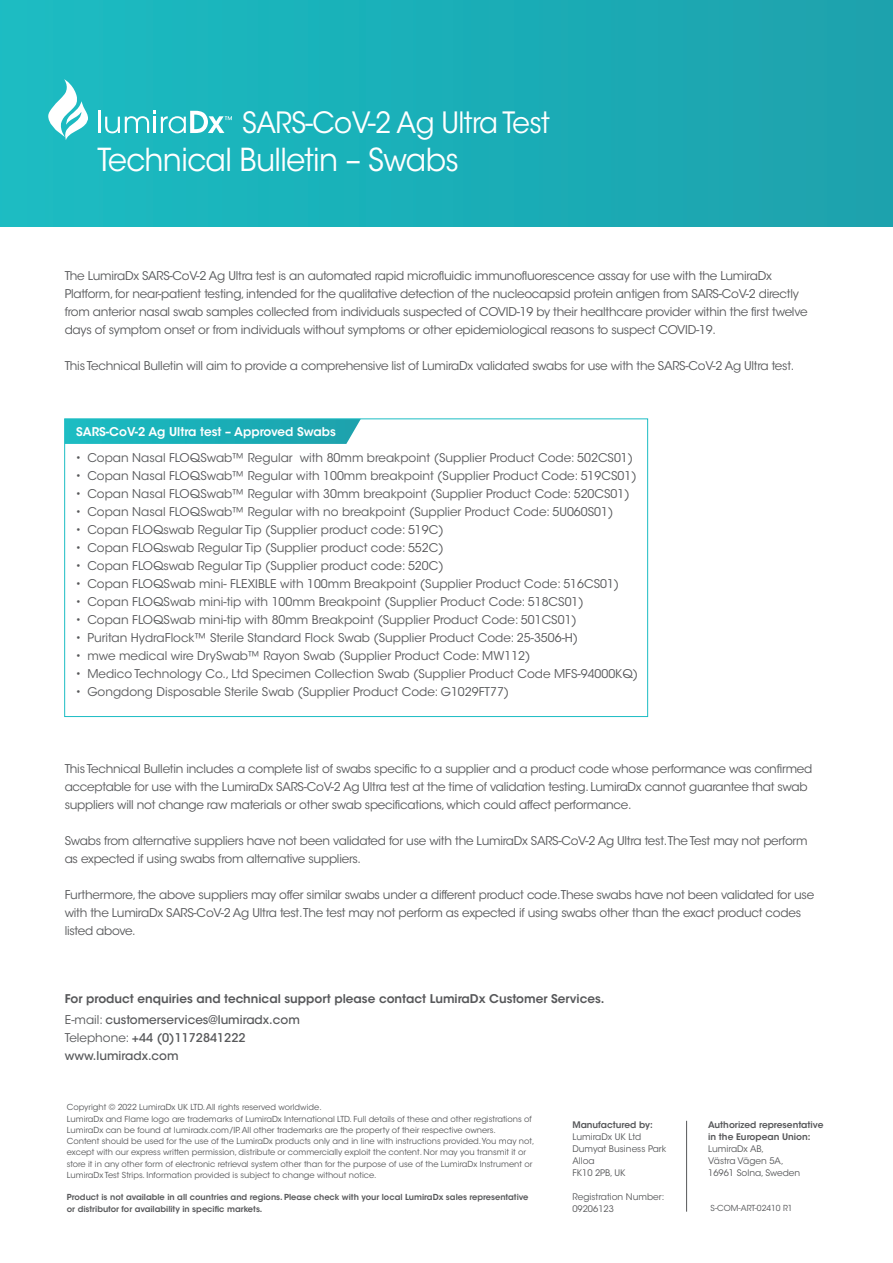
<style>
.page{position:relative;width:893px;height:1263px;background:#fff}
.page>*{position:absolute;margin:0;border:0;box-sizing:border-box;transform-origin:0 0}
.t1{font:31.5px "ITC Avant Garde Std";letter-spacing:-.02em;color:#fff;scale:.95 1}
.t2{font:29.1px "ITC Avant Garde Std";letter-spacing:-.02em;color:#fff;scale:.95 1}
.t3{font:12px/18px "ITC Avant Garde Std";letter-spacing:-.02em;color:#57585a}
.t4{font:12px "ITC Avant Garde Std";color:#57585a}
.t5{font:500 12px/18px "ITC Avant Garde Std";color:#57585a}
.t6{font:600 12px "ITC Avant Garde Std";color:#57585a}
.t7{font:600 12px "ITC Avant Garde Std";color:#fff}
.t8{font:9px/12px "ITC Avant Garde Std";color:#57585a}
.t9{font:600 9px/12px "ITC Avant Garde Std";color:#57585a}
.t10{font:8.25px/11.2px "ITC Avant Garde Std";color:#57585a}
.t11{font:600 8.25px/11.2px "ITC Avant Garde Std";color:#57585a}
.s1{font-weight:400}
</style>
<div class="page">
<div style="left:0;top:0;width:893px;height:227px;background:#1baeb7"></div>
<svg style="left:66px;top:420px;width:294px;height:24px;background:#21b1b9"></svg>
<div style="left:64px;top:418px;width:584px;height:299px;border:1px solid #1cbdc4"></div>
<svg style="left:48px;top:79px;width:40px;height:61px"></svg>
<hr style="left:98px;top:111px;width:2px;height:22px;background:#fff">
<svg style="left:105px;top:111px;width:127px;height:22px"></svg>
<hr style="left:686px;top:1121px;width:1px;height:91px;background:#57585a">
<h2 class="t2" style="left:242px;top:105px;width:325px">SARS-CoV-2 Ag Ultra Test</h2>
<h1 class="t1" style="left:97px;top:140px;width:382px">Technical Bulletin – Swabs</h1>
<p class="t3" style="left:65px;top:267px;width:744px">The LumiraDx SARS-CoV-2 Ag Ultra test is an automated rapid microfluidic immunofluorescence assay for use with the LumiraDx Platform, for near-patient testing, intended for the qualitative detection of the nucleocapsid protein antigen from SARS-CoV-2 directly from anterior nasal swab samples collected from individuals suspected of COVID-19 by their healthcare provider within the first twelve days of symptom onset or from individuals without symptoms or other epidemiological reasons to suspect COVID-19.</p>
<p class="t3" style="left:65px;top:357px;width:731px">This Technical Bulletin will aim to provide a comprehensive list of LumiraDx validated swabs for use with the SARS-CoV-2 Ag Ultra test.</p>
<p class="t7" style="left:76px;top:424px;width:261px">SARS-CoV-2 Ag Ultra test – Approved Swabs</p>
<p class="t4" style="left:75px;top:451px;width:559px">• Copan Nasal FLOQSwab™ Regular with 80mm breakpoint (Supplier Product Code: 502CS01)</p>
<p class="t4" style="left:75px;top:469px;width:563px">• Copan Nasal FLOQSwab™ Regular with 100mm breakpoint (Supplier Product Code: 519CS01)</p>
<p class="t4" style="left:75px;top:487px;width:556px">• Copan Nasal FLOQSwab™ Regular with 30mm breakpoint (Supplier Product Code: 520CS01)</p>
<p class="t4" style="left:75px;top:505px;width:539px">• Copan Nasal FLOQSwab™ Regular with no breakpoint (Supplier Product Code: 5U060S01)</p>
<p class="t4" style="left:75px;top:523px;width:370px">• Copan FLOQswab Regular Tip (Supplier product code: 519C)</p>
<p class="t4" style="left:75px;top:541px;width:370px">• Copan FLOQswab Regular Tip (Supplier product code: 552C)</p>
<p class="t4" style="left:75px;top:559px;width:370px">• Copan FLOQswab Regular Tip (Supplier product code: 520C)</p>
<p class="t4" style="left:75px;top:577px;width:545px">• Copan FLOQSwab mini- FLEXIBLE with 100mm Breakpoint (Supplier Product Code: 516CS01)</p>
<p class="t4" style="left:75px;top:595px;width:510px">• Copan FLOQSwab mini-tip with 100mm Breakpoint (Supplier Product Code: 518CS01)</p>
<p class="t4" style="left:75px;top:613px;width:503px">• Copan FLOQSwab mini-tip with 80mm Breakpoint (Supplier Product Code: 501CS01)</p>
<p class="t4" style="left:75px;top:631px;width:504px">• Puritan HydraFlock™ Sterile Standard Flock Swab (Supplier Product Code: 25-3506-H)</p>
<p class="t4" style="left:75px;top:649px;width:457px">• mwe medical wire DrySwab™ Rayon Swab (Supplier Product Code: MW112)</p>
<p class="t4" style="left:75px;top:667px;width:564px">• Medico Technology Co., Ltd Specimen Collection Swab (Supplier Product Code MFS-94000KQ)</p>
<p class="t4" style="left:75px;top:685px;width:435px">• Gongdong Disposable Sterile Swab (Supplier Product Code: G1029FT77)</p>
<p class="t3" style="left:65px;top:760px;width:749px">This Technical Bulletin includes a complete list of swabs specific to a supplier and a product code whose performance was confirmed acceptable for use with the LumiraDx SARS-CoV-2 Ag Ultra test at the time of validation testing. LumiraDx cannot guarantee that swab suppliers will not change raw materials or other swab specifications, which could affect performance.</p>
<p class="t3" style="left:65px;top:832px;width:744px">Swabs from alternative suppliers have not been validated for use with the LumiraDx SARS-CoV-2 Ag Ultra test.The Test may not perform as expected if using swabs from alternative suppliers.</p>
<p class="t3" style="left:65px;top:886px;width:751px">Furthermore, the above suppliers may offer similar swabs under a different product code.These swabs have not been validated for use with the LumiraDx SARS-CoV-2 Ag Ultra test.The test may not perform as expected if using swabs other than the exact product codes listed above.</p>
<p class="t6" style="left:65px;top:991px;width:541px">For product enquiries and technical support please contact LumiraDx Customer Services.</p>
<p class="t5" style="left:65px;top:1011px;width:236px"><span class="s1">E-mail:</span> customerservices@lumiradx.com<br><span class="s1">Telephone:</span> +44 (0)1172841222 www.lumiradx.com</p>
<p class="t10" style="left:67px;top:1102px;width:469px">Copyright © 2022 LumiraDx UK LTD. All rights reserved worldwide.<br>LumiraDx and Flame logo are trademarks of LumiraDx International LTD. Full details of these and other registrations of LumiraDx can be found at lumiradx.com/IP. All other trademarks are the property of their respective owners.<br>Content should be used for the use of the LumiraDx products only and in line with instructions provided. You may not, except with our express written permission, distribute or commercially exploit the content. Nor may you transmit it or store it in any other form of electronic retrieval system other than for the purpose of use of the LumiraDx Instrument or LumiraDx Test Strips. Information provided is subject to change without notice.</p>
<p class="t11" style="left:67px;top:1192px;width:463px">Product is not available in all countries and regions. Please check with your local LumiraDx sales representative or distributor for availability in specific markets.</p>
<p class="t9" style="left:572px;top:1118px;width:82px">Manufactured by:</p>
<p class="t8" style="left:572px;top:1130px;width:96px">LumiraDx UK Ltd<br>Dumyat Business Park<br>Alloa<br>FK10 2PB, UK</p>
<p class="t8" style="left:572px;top:1190px;width:93px">Registration Number:<br>09206123</p>
<p class="t9" style="left:708px;top:1118px;width:117px">Authorized representative in the European Union:</p>
<p class="t8" style="left:708px;top:1142px;width:94px">LumiraDx AB,<br>Västra Vägen 5A,<br>16961 Solna, Sweden</p>
<p class="t10" style="left:711px;top:1202px;width:84px">S-COM-ART-02410 R1</p>
</div>
